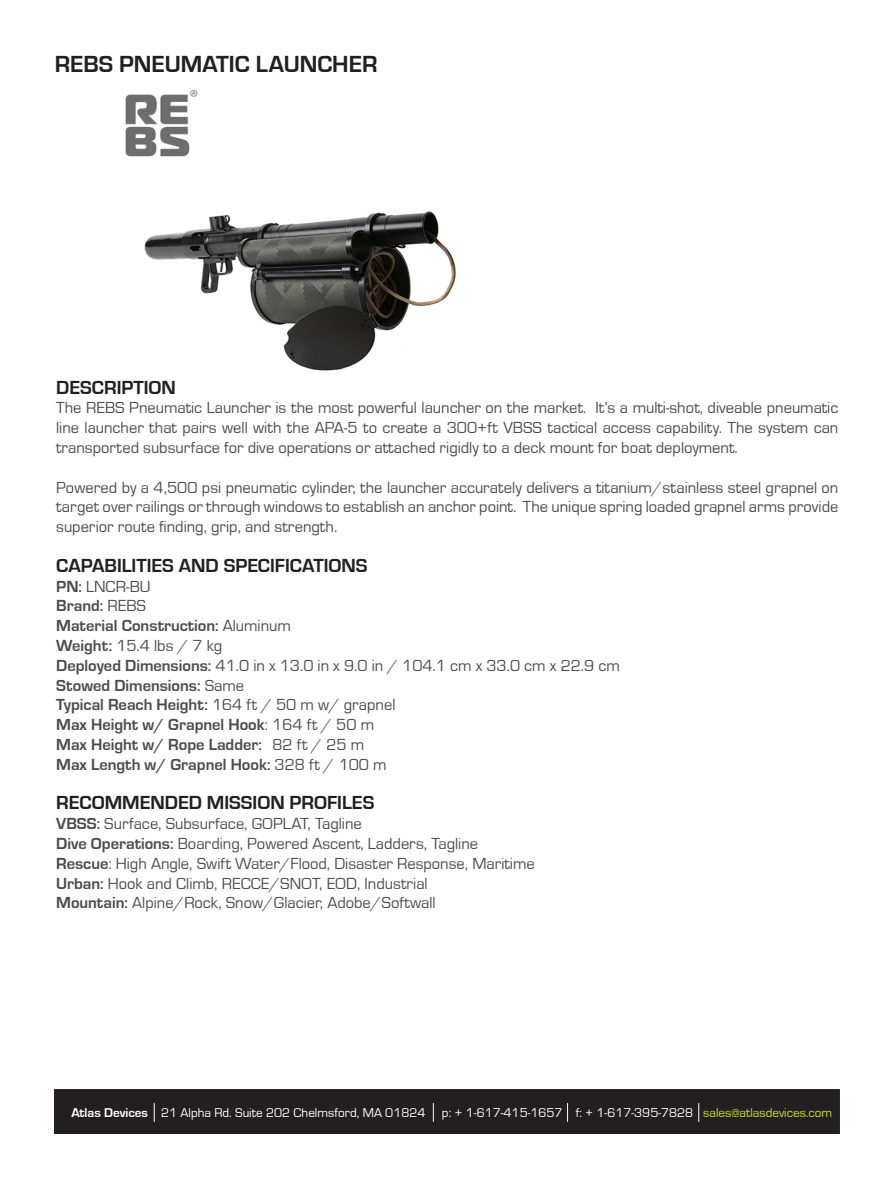
<style>
.page{position:relative;width:894px;height:1188px;background:#fff}
.page>*{position:absolute;margin:0;border:0;box-sizing:border-box;transform-origin:0 0}
.t1{font:700 24px "Eurostile";color:#231f20}
.t2{font:700 19.5px "Eurostile";color:#231f20}
.t3{font:16.5px/19.8px "Eurostile";color:#4b4c4d;text-align:justify}
.t4{font:700 16.5px "Eurostile";color:#4b4c4d}
.t5{font:13.2px "Eurostile";color:#fff}
.s1{font-weight:700}
.s2{font-weight:400}
.s3{color:#cfdd27}
</style>
<div class="page">
<div style="left:55px;top:1090px;width:783px;height:43px;background:#231f20"></div>
<div style="left:54px;top:1089px;width:785px;height:45px;border:2px solid #231f20"></div>
<svg style="left:154px;top:1103px;width:1px;height:19px"></svg>
<svg style="left:433px;top:1103px;width:1px;height:19px"></svg>
<svg style="left:567px;top:1103px;width:1px;height:19px"></svg>
<svg style="left:698px;top:1103px;width:1px;height:19px"></svg>
<img style="left:125px;top:89px;width:331px;height:282px">
<p class="t1" style="left:55px;top:51px;width:324px">REBS PNEUMATIC LAUNCHER</p>
<p class="t2" style="left:56px;top:376px;width:121px">DESCRIPTION</p>
<p class="t3" style="left:56px;top:398px;width:783px">The REBS Pneumatic Launcher is the most powerful launcher on the market. It’s a multi-shot, diveable pneumatic line launcher that pairs well with the APA-5 to create a 300+ft VBSS tactical access capability. The system can transported subsurface for dive operations or attached rigidly to a deck mount for boat deployment.</p>
<p class="t3" style="left:56px;top:478px;width:783px">Powered by a 4,500 psi pneumatic cylinder, the launcher accurately delivers a titanium/stainless steel grapnel on target over railings or through windows to establish an anchor point. The unique spring loaded grapnel arms provide superior route finding, grip, and strength.</p>
<p class="t2" style="left:56px;top:555px;width:313px">CAPABILITIES AND SPECIFICATIONS</p>
<p class="t3" style="left:56px;top:577px;width:96px"><span class="s1">PN:</span> LNCR-BU</p>
<p class="t4" style="left:56px;top:597px;width:91px">Brand: <span class="s2">REBS</span></p>
<p class="t4" style="left:56px;top:617px;width:236px">Material Construction: <span class="s2">Aluminum</span></p>
<p class="t3" style="left:56px;top:636px;width:167px"><span class="s1">Weight:</span> 15.4 lbs / 7 kg</p>
<p class="t3" style="left:56px;top:656px;width:565px"><span class="s1">Deployed Dimensions:</span> 41.0 in x 13.0 in x 9.0 in / 104.1 cm x 33.0 cm x 22.9 cm</p>
<p class="t4" style="left:56px;top:676px;width:189px">Stowed Dimensions: <span class="s2">Same</span></p>
<p class="t4" style="left:56px;top:696px;width:340px">Typical Reach Height: <span class="s2">164 ft / 50 m w/ grapnel</span></p>
<p class="t4" style="left:56px;top:716px;width:319px">Max Height w/ Grapnel Hook<span class="s2">: 164 ft / 50 m</span></p>
<p class="t4" style="left:56px;top:735px;width:309px">Max Height w/ Rope Ladder: <span class="s2">82 ft / 25 m</span></p>
<p class="t4" style="left:56px;top:755px;width:332px">Max Length w/ Grapnel Hook: <span class="s2">328 ft / 100 m</span></p>
<p class="t2" style="left:56px;top:792px;width:319px">RECOMMENDED MISSION PROFILES</p>
<p class="t3" style="left:56px;top:814px;width:307px"><span class="s1">VBSS:</span> Surface, Subsurface, GOPLAT, Tagline</p>
<p class="t3" style="left:56px;top:834px;width:423px"><span class="s1">Dive Operations:</span> Boarding, Powered Ascent, Ladders, Tagline</p>
<p class="t3" style="left:56px;top:854px;width:480px"><span class="s1">Rescue</span>: High Angle, Swift Water/Flood, Disaster Response, Maritime</p>
<p class="t3" style="left:56px;top:874px;width:373px"><span class="s1">Urban:</span> Hook and Climb, RECCE/SNOT, EOD, Industrial</p>
<p class="t3" style="left:56px;top:893px;width:381px"><span class="s1">Mountain:</span> Alpine/Rock, Snow/Glacier, Adobe/Softwall</p>
<p class="t5" style="left:71px;top:1105px;width:355px"><span class="s1">Atlas Devices</span> 21 Alpha Rd. Suite 202 Chelmsford, MA 01824</p>
<p class="t5" style="left:442px;top:1105px;width:391px">p: + 1-617-415-1657 f: + 1-617-395-7828 <span class="s3">sales@atlasdevices.com</span></p>
</div>
